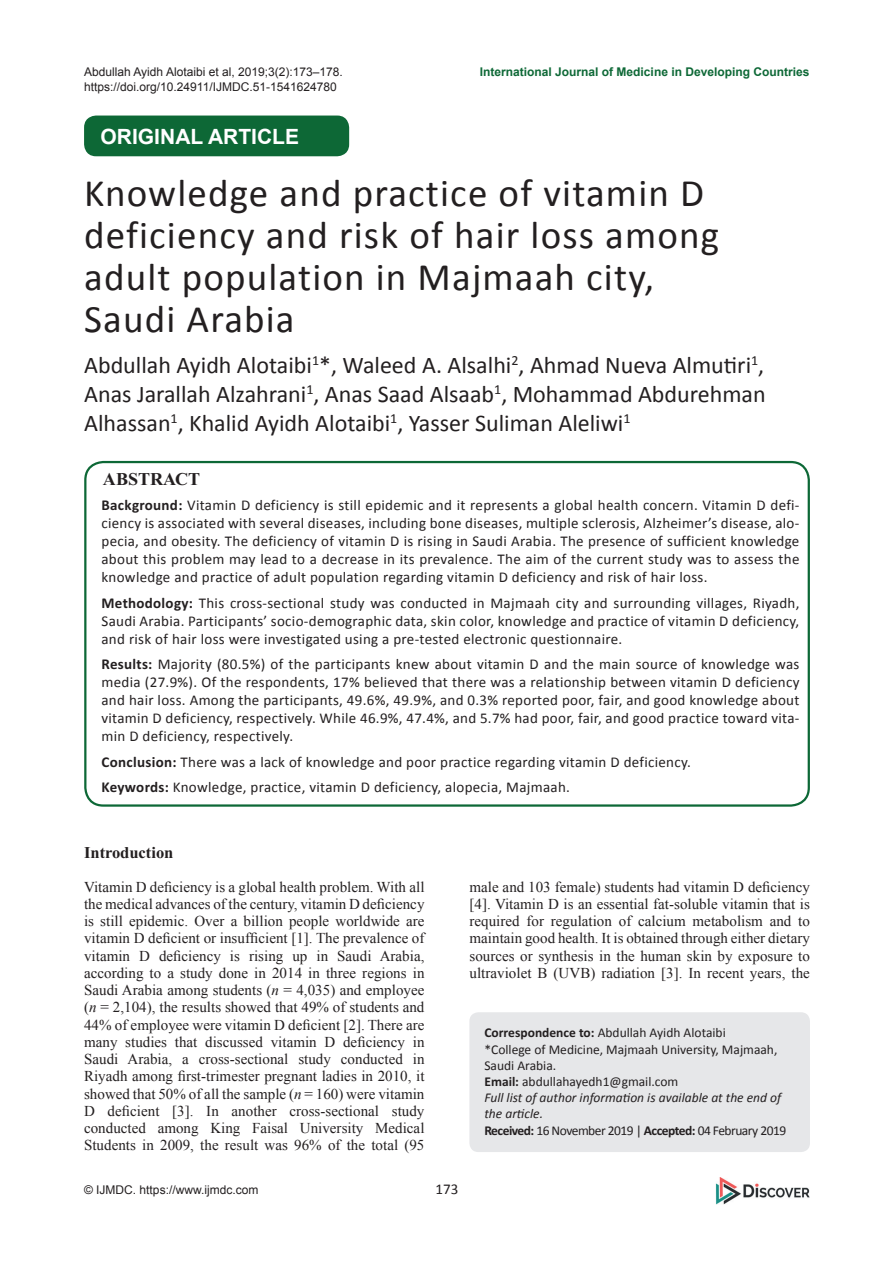
<style>
.page{position:relative;width:894px;height:1263px;background:#fff}
.page>*{position:absolute;margin:0;border:0;box-sizing:border-box;transform-origin:0 0}
.t1{font:39px/42px "Calibri";letter-spacing:.03em;color:#231f20}
.t2{font:24px/28.8px "Calibri";color:#231f20;text-align:justify}
.t3{font:700 21px "Arial";color:#fff}
.t4{font:700 18px "Times New Roman";color:#231f20}
.t5{font:700 16.5px "Times New Roman";color:#231f20}
.t6{font:15px/18px "Calibri";letter-spacing:.02em;color:#231f20;text-align:justify}
.t7{font:15px/17.2px "Times New Roman";color:#231f20;text-align:justify}
.t8{font:13.5px/16.2px "Calibri";color:#231f20}
.t9{font:12px/14.4px "Arial";color:#231f20}
.t10{font:700 12px "Arial";color:#0d6836}
.s1{font-weight:700}
.s2{font-style:italic}
</style>
<div class="page">
<img style="left:715px;top:1177px;width:94px;height:27px">
<div style="left:469px;top:1012px;width:340px;height:140px;background:#e6e7e9;border-radius:9px"></div>
<div style="left:84px;top:115px;width:265px;height:41px;background:#0d6836;border-radius:12px"></div>
<div style="left:84px;top:461px;width:725px;height:345px;border:2px solid #0d6836;border-radius:18px"></div>
<p class="t9" style="left:84px;top:65px;width:260px">Abdullah Ayidh Alotaibi et al, 2019;3(2):173–178. https://doi.org/10.24911/IJMDC.51-1541624780</p>
<h3 class="t3" style="left:100px;top:122px;width:200px">ORIGINAL ARTICLE</h3>
<p class="t10" style="left:479px;top:64px;width:331px">International Journal of Medicine in Developing Countries</p>
<h1 class="t1" style="left:84px;top:170px;width:636px">Knowledge and practice of vitamin D deficiency and risk of hair loss among adult population in Majmaah city,<br>Saudi Arabia</h1>
<h2 class="t2" style="left:84px;top:349px;width:682px">Abdullah Ayidh Alotaibi<sup>1</sup>*, Waleed A. Alsalhi<sup>2</sup>, Ahmad Nueva Almutiri<sup>1</sup>, Anas Jarallah Alzahrani<sup>1</sup>, Anas Saad Alsaab<sup>1</sup>, Mohammad Abdurehman Alhassan<sup>1</sup>, Khalid Ayidh Alotaibi<sup>1</sup>, Yasser Suliman Aleliwi<sup>1</sup></h2>
<p class="t4" style="left:103px;top:468px;width:99px">ABSTRACT</p>
<p class="t6" style="left:101px;top:495px;width:699px"><span class="s1">Background:</span> Vitamin D deficiency is still epidemic and it represents a global health concern. Vitamin D defi&shy;ciency is associated with several diseases, including bone diseases, multiple sclerosis, Alzheimer’s disease, alo&shy;pecia, and obesity. The deficiency of vitamin D is rising in Saudi Arabia. The presence of sufficient knowledge about this problem may lead to a decrease in its prevalence. The aim of the current study was to assess the knowledge and practice of adult population regarding vitamin D deficiency and risk of hair loss.</p>
<p class="t6" style="left:101px;top:593px;width:699px"><span class="s1">Methodology:</span> This cross-sectional study was conducted in Majmaah city and surrounding villages, Riyadh, Saudi Arabia. Participants’ socio-demographic data, skin color, knowledge and practice of vitamin D deficiency, and risk of hair loss were investigated using a pre-tested electronic questionnaire.</p>
<p class="t6" style="left:101px;top:654px;width:699px"><span class="s1">Results:</span> Majority (80.5%) of the participants knew about vitamin D and the main source of knowledge was media (27.9%). Of the respondents, 17% believed that there was a relationship between vitamin D deficiency and hair loss. Among the participants, 49.6%, 49.9%, and 0.3% reported poor, fair, and good knowledge about vitamin D deficiency, respectively. While 46.9%, 47.4%, and 5.7% had poor, fair, and good practice toward vita&shy;min D deficiency, respectively.</p>
<p class="t6" style="left:101px;top:748px;width:590px;line-height:25.5px"><span class="s1">Conclusion:</span> There was a lack of knowledge and poor practice regarding vitamin D deficiency.<br><span class="s1">Keywords:</span> Knowledge, practice, vitamin D deficiency, alopecia, Majmaah.</p>
<p class="t5" style="left:84px;top:843px;width:91px">Introduction</p>
<p class="t7" style="left:84px;top:877px;width:342px">Vitamin D deficiency is a global health problem. With all the medical advances of the century, vitamin D deficiency is still epidemic. Over a billion people worldwide are vitamin D deficient or insufficient [1]. The prevalence of vitamin D deficiency is rising up in Saudi Arabia, according to a study done in 2014 in three regions in Saudi Arabia among students (<span class="s2">n</span> = 4,035) and employee (<span class="s2">n</span> = 2,104), the results showed that 49% of students and 44% of employee were vitamin D deficient [2]. There are many studies that discussed vitamin D deficiency in Saudi Arabia, a cross-sectional study conducted in Riyadh among first-trimester pregnant ladies in 2010, it showed that 50% of all the sample (<span class="s2">n</span> = 160) were vitamin D deficient [3]. In another cross-sectional study conducted among King Faisal University Medical Students in 2009, the result was 96% of the total (95</p>
<p class="t7" style="left:469px;top:877px;width:342px">male and 103 female) students had vitamin D deficiency [4]. Vitamin D is an essential fat-soluble vitamin that is required for regulation of calcium metabolism and to maintain good health. It is obtained through either dietary sources or synthesis in the human skin by exposure to ultraviolet B (UVB) radiation [3]. In recent years, the</p>
<p class="t8" style="left:484px;top:1024px;width:303px"><span class="s1">Correspondence to:</span> Abdullah Ayidh Alotaibi<br>*College of Medicine, Majmaah University, Majmaah, Saudi Arabia.<br><span class="s1">Email:</span> abdullahayedh1@gmail.com<br><span class="s2">Full list of author information is available at the end of the article.<br></span><span class="s1">Received:</span> 16 November 2019 | <span class="s1">Accepted:</span> 04 February 2019</p>
<p class="t9" style="left:84px;top:1182px;width:176px">© IJMDC. https://www.ijmdc.com</p>
<p class="t6" style="left:435px;top:1179px;width:24px">173</p>
</div>
